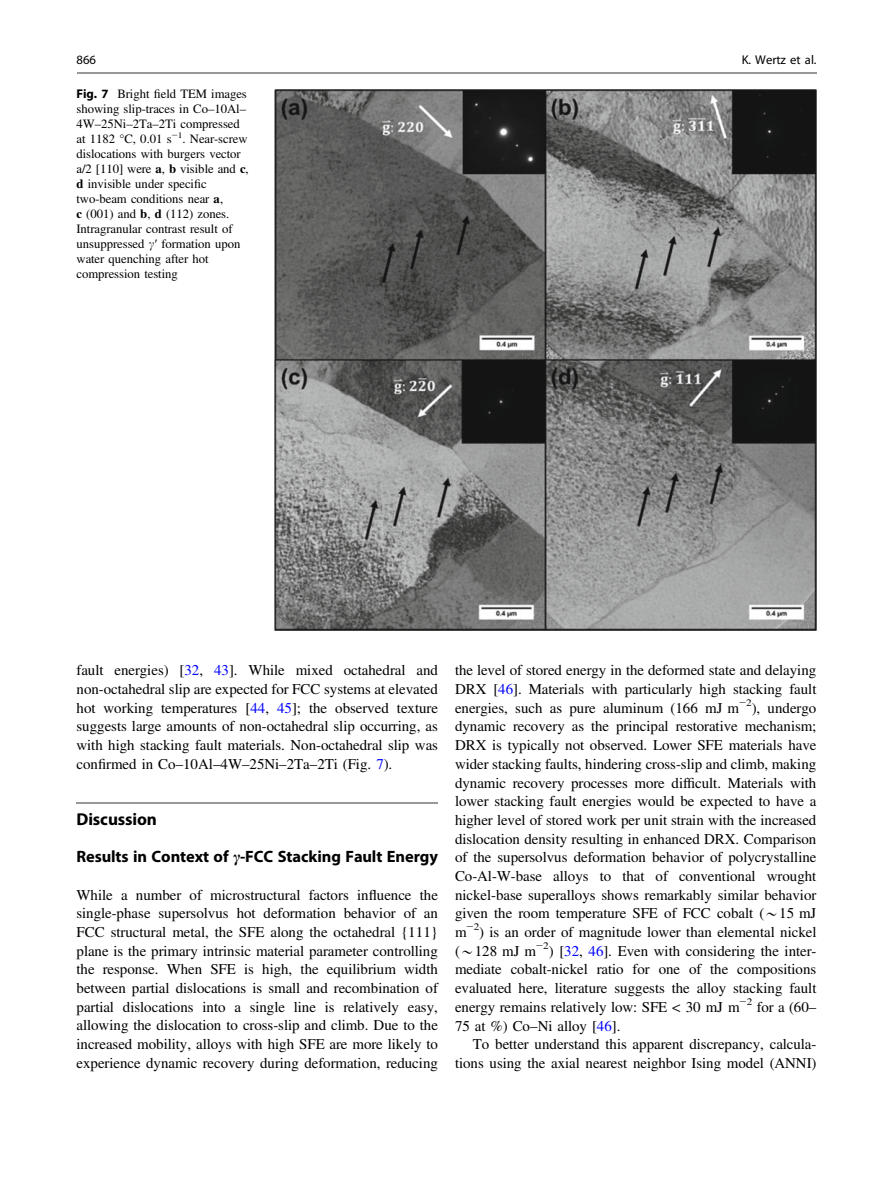
<style>
.page{position:relative;width:893px;height:1187px;background:#fff}
.page>*{position:absolute;margin:0;border:0;box-sizing:border-box;transform-origin:0 0}
.t1{font:17.25px "Adv OT3 b 30 f 6 db.B88";color:#000}
.t2{font:16.5px "Adv OT3 b 30 f 6 db.B88";color:#000}
.t3{font:15px/18.8px "Adv TT5 ada 87 cc 80";color:#000;text-align:justify}
.t4{font:12.75px/15px "Adv TT5 ada 87 cc 80";color:#000}
.t5{font:12.75px "Adv OT46 dcae 8180";color:#000}
.s1{font-family:"Adv OT3 b 30 f 6 db.B88"}
.s2{font-family:"Adv TT5 ada 87 cc+fb 80"}
.s3{font-family:"Adv TT5 ada 87 cc"}
.s4{font-family:"Adv T Teeee 58 d 9.B75"}
.s5{font-family:"Adv PSMP1073"}
.s6{font-family:"Adv TT3713 a 231"}
.s7{color:#00f}
.s8{font-family:"Adv PSMP1223"}
.s9{font-family:"Adv GTIMES R78"}
.s10{font-family:"Adv Pi 134"}
</style>
<div class="page">
<hr style="left:77px;top:802px;width:361px;height:2px;background:#989898">
<img style="left:274px;top:89px;width:542px;height:541px">
<hr style="left:77px;top:72px;width:739px;height:2px;background:#989898">
<p class="t5" style="left:77px;top:55px;width:21px">866</p>
<p class="t5" style="left:742px;top:55px;width:76px">K. Wertz et al.</p>
<p class="t4" style="left:77px;top:88px;width:174px"><span class="s1">Fig. 7</span> Bright <span class="s2">fi</span>eld TEM images showing slip-traces in Co<span class="s3">–</span>10Al<span class="s3">–<br></span>4W<span class="s3">–</span>25Ni<span class="s3">–</span>2Ta<span class="s3">–</span>2Ti compressed at 1182 °C, 0.01 s<sup>−</sup><sup>1</sup>. Near-screw dislocations with burgers vector a/2 [110] were <span class="s4">a</span>, <span class="s4">b</span> visible and <span class="s4">c</span>, <span class="s4">d</span> invisible under speci<span class="s2">fi</span>c two-beam conditions near <span class="s4">a</span>,<br><span class="s4">c</span> (001) and <span class="s4">b</span>, <span class="s4">d</span> (112) zones.<br>Intragranular contrast result of unsuppressed <span class="s5">c</span><span class="s6">′</span> formation upon water quenching after hot compression testing</p>
<p class="t3" style="left:77px;top:662px;width:363px">fault energies) [<span class="s7">32</span>, <span class="s7">43</span>]. While mixed octahedral and non-octahedral slip are expected for FCC systems at elevated hot working temperatures [<span class="s7">44</span>, <span class="s7">45</span>]; the observed texture suggests large amounts of non-octahedral slip occurring, as with high stacking fault materials. Non-octahedral slip was con<span class="s2">fi</span>rmed in Co<span class="s3">–</span>10Al<span class="s3">–</span>4W<span class="s3">–</span>25Ni<span class="s3">–</span>2Ta<span class="s3">–</span>2Ti (Fig. <span class="s7">7</span>).</p>
<p class="t1" style="left:77px;top:808px;width:82px">Discussion</p>
<p class="t2" style="left:77px;top:846px;width:363px">Results in Context of <span class="s8">c</span>-FCC Stacking Fault Energy</p>
<p class="t3" style="left:77px;top:886px;width:363px">While a number of microstructural factors in<span class="s9">fl</span>uence the single-phase supersolvus hot deformation behavior of an FCC structural metal, the SFE along the octahedral {111} plane is the primary intrinsic material parameter controlling the response. When SFE is high, the equilibrium width between partial dislocations is small and recombination of partial dislocations into a single line is relatively easy, allowing the dislocation to cross-slip and climb. Due to the increased mobility, alloys with high SFE are more likely to experience dynamic recovery during deformation, reducing</p>
<p class="t3" style="left:455px;top:662px;width:363px">the level of stored energy in the deformed state and delaying DRX [<span class="s7">46</span>]. Materials with particularly high stacking fault energies, such as pure aluminum (166 mJ m<sup>−</sup><sup>2</sup>), undergo dynamic recovery as the principal restorative mechanism; DRX is typically not observed. Lower SFE materials have wider stacking faults, hindering cross-slip and climb, making dynamic recovery processes more dif<span class="s2">fi</span>cult. Materials with lower stacking fault energies would be expected to have a higher level of stored work per unit strain with the increased dislocation density resulting in enhanced DRX. Comparison of the supersolvus deformation behavior of polycrystalline Co-Al-W-base alloys to that of conventional wrought nickel-base superalloys shows remarkably similar behavior given the room temperature SFE of FCC cobalt (<span class="s10">*</span>15 mJ m<sup>−</sup><sup>2</sup>) is an order of magnitude lower than elemental nickel (<span class="s10">*</span>128 mJ m<sup>−</sup><sup>2</sup>) [<span class="s7">32</span>, <span class="s7">46</span>]. Even with considering the inter&shy;mediate cobalt-nickel ratio for one of the compositions evaluated here, literature suggests the alloy stacking fault energy remains relatively low: SFE &lt; 30 mJ m<sup>−</sup><sup>2</sup> for a (60<span class="s3">– </span>75 at %) Co<span class="s3">–</span>Ni alloy [<span class="s7">46</span>].</p>
<p class="t3" style="left:455px;top:1036px;width:363px;text-align:right">To better understand this apparent discrepancy, calcula&shy;tions using the axial nearest neighbor Ising model (ANNI)</p>
</div>
